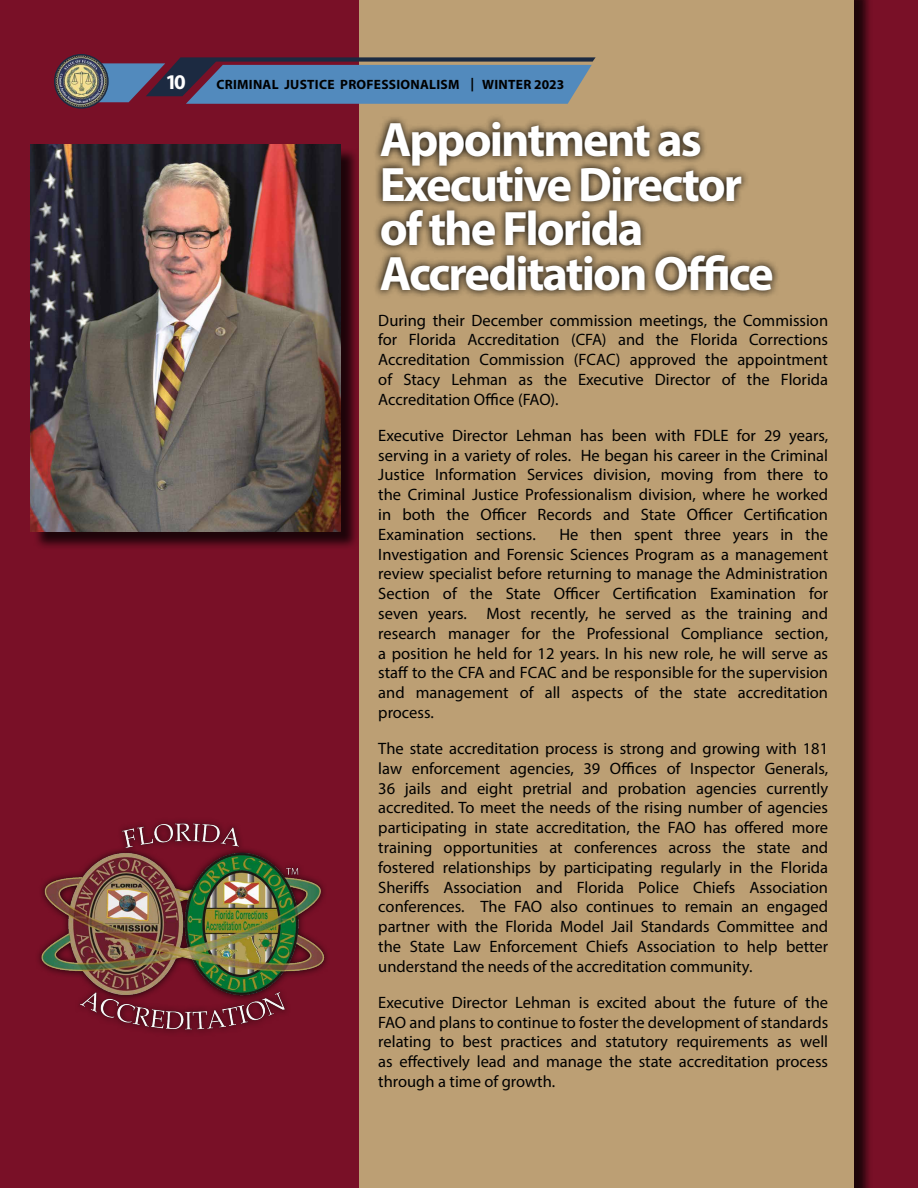
<style>
.page{position:relative;width:918px;height:1188px;background:#791027}
.page>*{position:absolute;margin:0;border:0;box-sizing:border-box;transform-origin:0 0}
.t1{font:700 48.6px/44.5px "Myriad Pro";letter-spacing:-.04em;color:#fff}
.t2{font:700 21px "Myriad Pro";color:#fff}
.t3{font:16.5px/19.8px "Myriad Pro";color:#000;text-align:justify}
.t4{font:700 13.5px "Myriad Pro";letter-spacing:.02em;color:#000}
</style>
<div class="page">
<div style="left:362px;top:0;width:511px;height:1188px;background:#000;opacity:.75"></div>
<div style="left:360px;top:0;width:494px;height:1188px;background:#bc9f74"></div>
<img style="left:38px;top:822px;width:290px;height:210px">
<svg style="left:375px;top:117px;width:403px;height:179px"></svg>
<svg style="left:93px;top:57px;width:503px;height:47px;background:#557298"></svg>
<img style="left:55px;top:55px;width:53px;height:53px;border-radius:27px">
<div style="left:54px;top:54px;width:55px;height:55px;border:2px solid #1c2a41;border-radius:50%"></div>
<div style="left:33px;top:147px;width:327px;height:403px;background:#000;opacity:.75"></div>
<img style="left:31px;top:145px;width:310px;height:386px">
<p class="t2" style="left:165px;top:69px;width:22px">10</p>
<p class="t4" style="left:217px;top:76px;width:349px">CRIMINAL JUSTICE PROFESSIONALISM | WINTER 2023</p>
<p class="t2" style="left:168px;top:69px;width:25px">10</p>
<p class="t4" style="left:225px;top:76px;width:349px">CRIMINAL JUSTICE PROFE SIONALISM | WINTER 2022</p>
<h1 class="t1" style="left:380px;top:116px;width:396px">Appointment as<br>Executive Director of the Florida<br>Accreditation Office</h1>
<p class="t3" style="left:378px;top:310px;width:451px">During their December commission meetings, the Commission for Florida Accreditation (CFA) and the Florida Corrections Accreditation Commission (FCAC) approved the appointment of Stacy Lehman as the Executive Director of the Florida Accreditation Office (FAO).</p>
<p class="t3" style="left:378px;top:425px;width:451px">Executive Director Lehman has been with FDLE for 29 years, serving in a variety of roles. He began his career in the Criminal Justice Information Services division, moving from there to the Criminal Justice Professionalism division, where he worked in both the Officer Records and State Officer Certification Examination sections.</p>
<p class="t3" style="left:378px;top:524px;width:451px;text-indent:181px">He then spent three years in the Investigation and Forensic Sciences Program as a management review specialist before returning to manage the Administration Section of the State Officer Certification Examination for seven years. Most recently, he served as the training and research manager for the Professional Compliance section, a position he held for 12 years. In his new role, he will serve as staff to the CFA and FCAC and be responsible for the supervision and management of all aspects of the state accreditation process.</p>
<p class="t3" style="left:378px;top:738px;width:451px">The state accreditation process is strong and growing with 181 law enforcement agencies, 39 Offices of Inspector Generals, 36 jails and eight pretrial and probation agencies currently accredited. To meet the needs of the rising number of agencies participating in state accreditation, the FAO has offered more training opportunities at conferences across the state and fostered relationships by participating regularly in the Florida Sheriffs Association and Florida Police Chiefs Association conferences. The FAO also continues to remain an engaged partner with the Florida Model Jail Standards Committee and the State Law Enforcement Chiefs Association to help better understand the needs of the accreditation community.</p>
<p class="t3" style="left:378px;top:992px;width:451px">Executive Director Lehman is excited about the future of the FAO and plans to continue to foster the development of standards relating to best practices and statutory requirements as well as effectively lead and manage the state accreditation process through a time of growth.</p>
</div>
